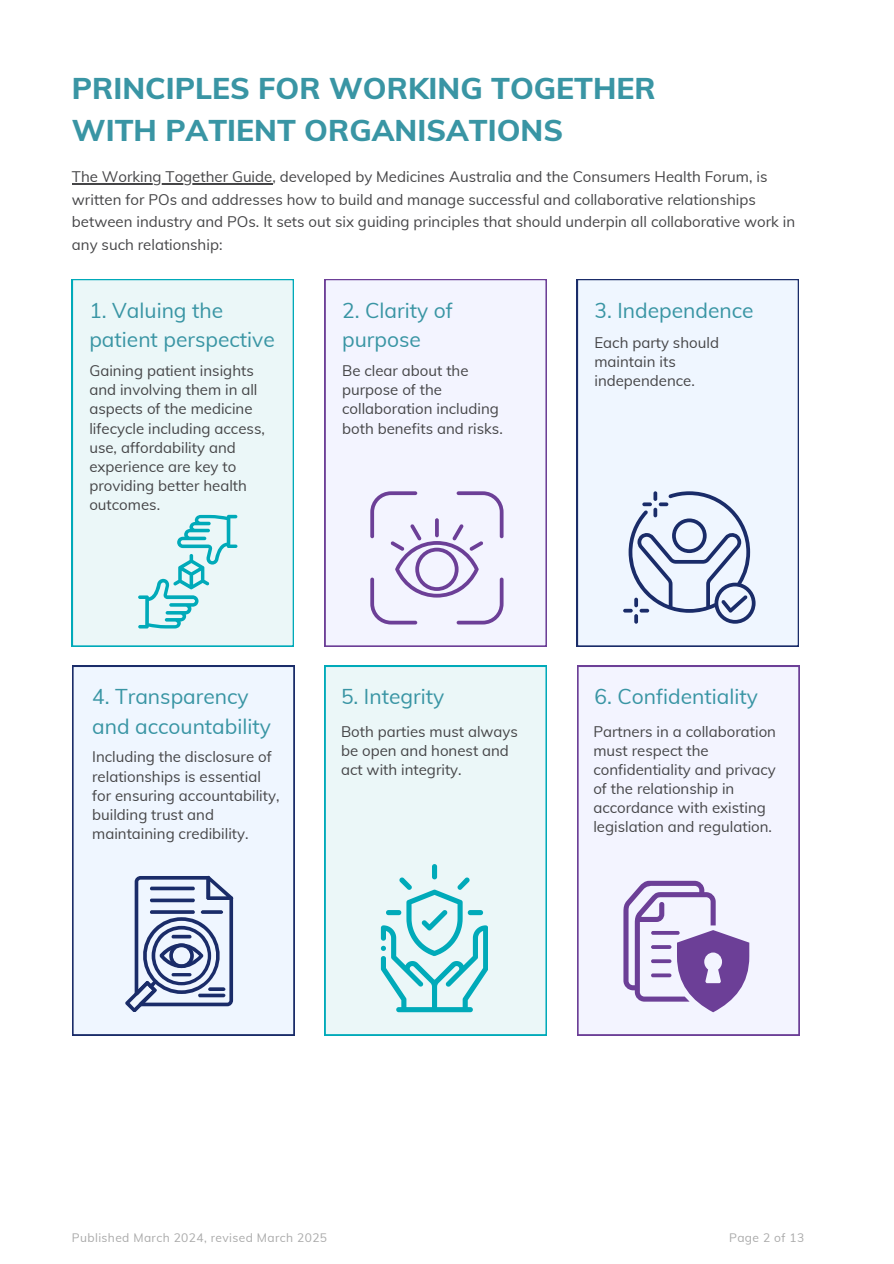
<style>
.page{position:relative;width:894px;height:1264px;background:#fff}
.page>*{position:absolute;margin:0;border:0;box-sizing:border-box;transform-origin:0 0}
.t1{font:800 30px/41.7px "Muli";color:#3995a4}
.t2{font:21px/29.2px "Muli";color:#3995a4}
.t3{font:15px/19.2px "Muli";color:#454547}
.t4{font:12px "Muli";letter-spacing:.035em;color:#aaa}
</style>
<div class="page">
<div style="left:72px;top:279px;width:222px;height:367px;background:#ebf7f8"></div>
<div style="left:324px;top:279px;width:222px;height:367px;background:#f3f4ff"></div>
<div style="left:577px;top:279px;width:221px;height:367px;background:#eff6ff"></div>
<div style="left:324px;top:666px;width:222px;height:369px;background:#ebf7f8"></div>
<div style="left:577px;top:666px;width:222px;height:369px;background:#f3f4ff"></div>
<div style="left:72px;top:666px;width:222px;height:369px;background:#eff6ff"></div>
<svg style="left:138px;top:515px;width:99px;height:113px;background:#bee8ec"></svg>
<svg style="left:370px;top:491px;width:133px;height:133px"></svg>
<svg style="left:623px;top:491px;width:132px;height:132px"></svg>
<svg style="left:125px;top:875px;width:108px;height:136px"></svg>
<hr style="left:201px;top:910px;width:22px;height:3px;background:#1a2c69;border-radius:2px">
<hr style="left:150px;top:910px;width:45px;height:3px;background:#1a2c69;border-radius:2px">
<svg style="left:150px;top:898px;width:45px;height:4px"></svg>
<svg style="left:150px;top:886px;width:45px;height:4px"></svg>
<svg style="left:171px;top:934px;width:20px;height:4px"></svg>
<hr style="left:171px;top:973px;width:20px;height:3px;background:#1a2c69;border-radius:2px">
<svg style="left:208px;top:987px;width:17px;height:4px"></svg>
<svg style="left:198px;top:993px;width:27px;height:4px"></svg>
<svg style="left:381px;top:864px;width:106px;height:148px;background:#b1e4e8"></svg>
<svg style="left:623px;top:880px;width:126px;height:132px"></svg>
<hr style="left:72px;top:183px;width:200px;height:1px;background:#454547">
<h1 class="t1" style="left:72px;top:67px;width:585px">PRINCIPLES FOR WORKING TOGETHER<br>WITH PATIENT ORGANISATIONS</h1>
<p class="t3" style="left:72px;top:165px;width:724px;line-height:22.5px">The Working Together Guide, developed by Medicines Australia and the Consumers Health Forum, is written for POs and addresses how to build and manage successful and collaborative relationships between industry and POs. It sets out six guiding principles that should underpin all collaborative work in any such relationship:</p>
<p class="t2" style="left:89px;top:295px;width:187px">1. Valuing the patient perspective</p>
<p class="t3" style="left:89px;top:361px;width:177px">Gaining patient insights and involving them in all aspects of the medicine lifecycle including access, use, affordability and experience are key to providing better health outcomes.</p>
<p class="t2" style="left:342px;top:295px;width:112px">2. Clarity of purpose</p>
<p class="t2" style="left:594px;top:295px;width:161px">3. Independence</p>
<p class="t3" style="left:342px;top:361px;width:162px">Be clear about the purpose of the collaboration including both benefits and risks.</p>
<p class="t3" style="left:594px;top:333px;width:126px">Each party should maintain its independence.</p>
<p class="t2" style="left:92px;top:682px;width:158px">4. Transparency</p>
<p class="t2" style="left:594px;top:682px;width:165px">6. Confidentiality</p>
<p class="t2" style="left:92px;top:711px;width:180px">and accountability</p>
<p class="t3" style="left:593px;top:721px;width:184px">Partners in a collaboration must respect the confidentiality and privacy of the relationship in accordance with existing legislation and regulation.</p>
<p class="t2" style="left:341px;top:682px;width:105px">5. Integrity</p>
<p class="t3" style="left:341px;top:721px;width:178px">Both parties must always be open and honest and act with integrity.</p>
<p class="t3" style="left:92px;top:747px;width:189px">Including the disclosure of relationships is essential for ensuring accountability, building trust and maintaining credibility.</p>
<p class="t4" style="left:72px;top:1230px;width:256px">Published March 2024, revised March 2025</p>
<p class="t4" style="left:729px;top:1229px;width:77px">Page 2 of 13</p>
</div>
